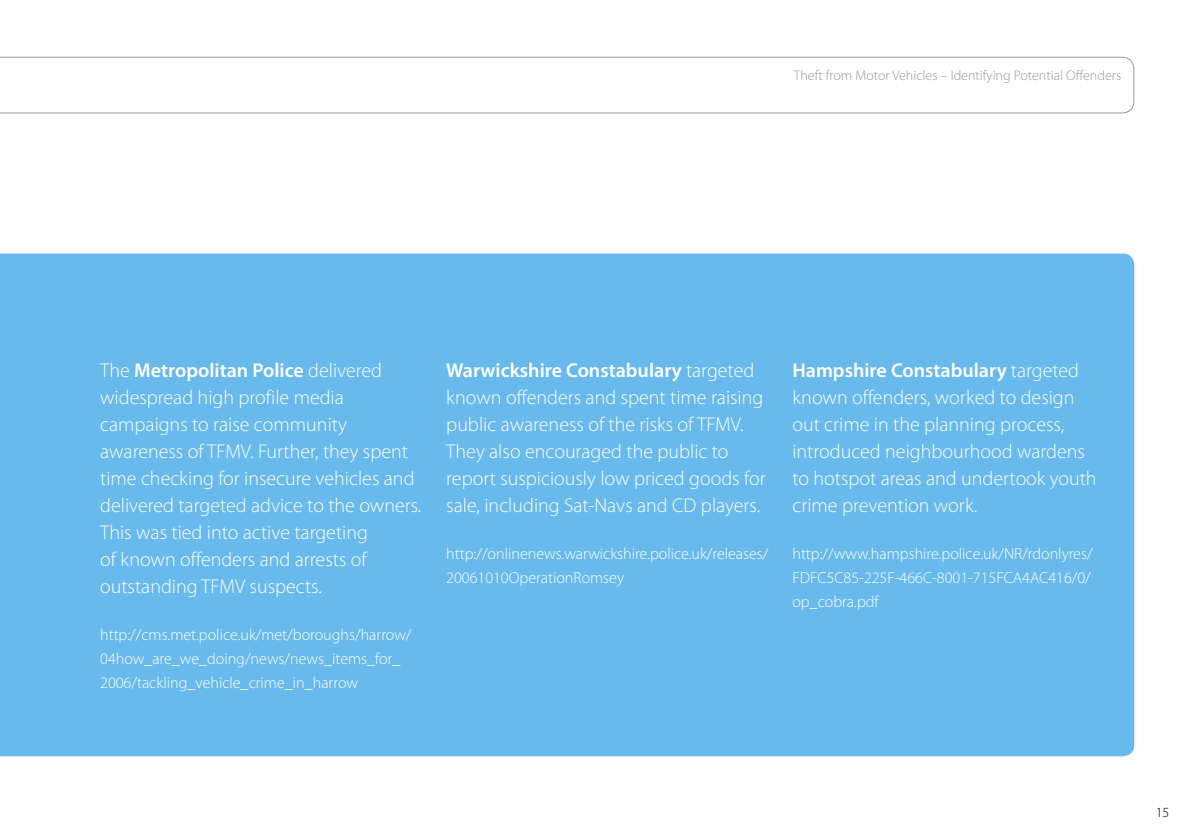
<style>
.page{position:relative;width:1191px;height:840px;background:#fff}
.page>*{position:absolute;margin:0;border:0;box-sizing:border-box;transform-origin:0 0}
.body_text{font:300 20px/27px "Myriad Pro";color:#fff}
.body_text-2{font:300 16px/24px "Myriad Pro";color:#fff}
.t1{font:300 14px "Myriad Pro";color:#999898}
.t2{font:300 14px "Myriad Pro";color:#000}
.s1{font-weight:600}
</style>
<div class="page">
<svg style="left:0;top:57px;width:1134px;height:56px"></svg>
<div style="left:0;top:253px;width:1134px;height:502px;background:#69baec"></div>
<p class="t1" style="left:794px;top:67px;width:329px">Theft from Motor Vehicles – Identifying Potential Offenders</p>
<p class="body_text" style="left:100px;top:356px;width:323px">The <span class="s1">Metropolitan Police</span> delivered widespread high profile media campaigns to raise community awareness of TFMV. Further, they spent time checking for insecure vehicles and delivered targeted advice to the owners.<br>This was tied into active targeting<br>of known offenders and arrests of outstanding TFMV suspects.</p>
<p class="body_text-2" style="left:100px;top:622px;width:313px">http://cms.met.police.uk/met/boroughs/harrow/<br>04how_are_we_doing/news/news_items_for_<br>2006/tackling_vehicle_crime_in_harrow</p>
<p class="body_text" style="left:446px;top:356px;width:321px"><span class="s1">Warwickshire Constabulary</span> targeted known offenders and spent time raising public awareness of the risks of TFMV.<br>They also encouraged the public to report suspiciously low priced goods for sale, including Sat-Navs and CD players.</p>
<p class="body_text-2" style="left:446px;top:541px;width:324px">http://onlinenews.warwickshire.police.uk/releases/<br>20061010OperationRomsey</p>
<p class="body_text" style="left:792px;top:356px;width:306px"><span class="s1">Hampshire Constabulary</span> targeted known offenders, worked to design out crime in the planning process, introduced neighbourhood wardens to hotspot areas and undertook youth crime prevention work.</p>
<p class="body_text-2" style="left:792px;top:541px;width:302px;text-align:justify">http://www.hampshire.police.uk/NR/rdonlyres/ FDFC5C85-225F-466C-8001-715FCA4AC416/0/ op_cobra.pdf</p>
<p class="t2" style="left:1155px;top:803px;width:13px">15</p>
</div>
